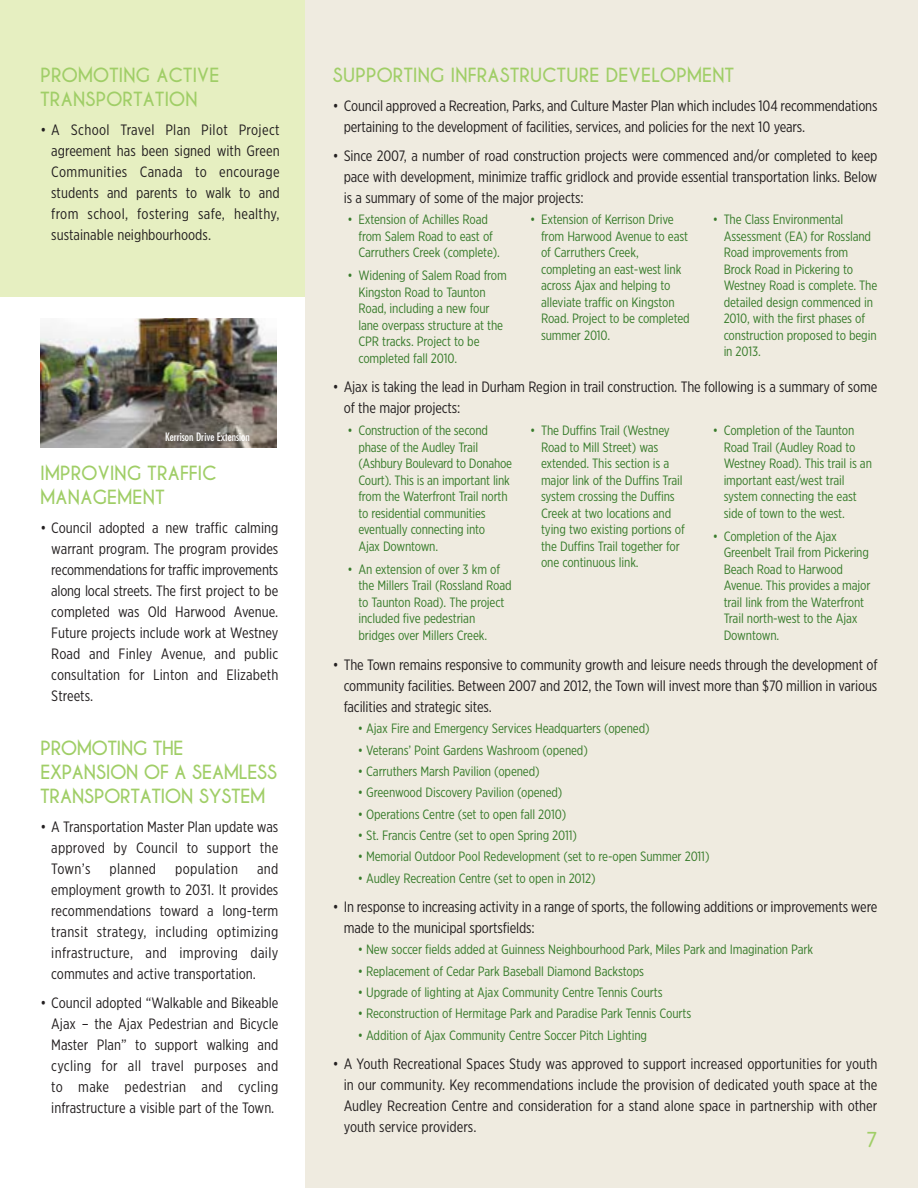
<style>
.page{position:relative;width:918px;height:1188px;background:#fff}
.page>*{position:absolute;margin:0;border:0;box-sizing:border-box;transform-origin:0 0}
.t1{font:21px/24px "Champagne&Limousines Thick";letter-spacing:.015em;color:#a0ce67}
.t2{font:21px "Folks";color:#a0ce67}
.t3{font:15px/21px "Gotham Extra Narrow";letter-spacing:-.01em;color:#231f20;text-align:justify}
.t4{font:15px "Gotham Extra Narrow";letter-spacing:.02em;color:#231f20}
.t5{font:13.5px/16.5px "Gotham Extra Narrow";letter-spacing:-.01em;color:#387c2b}
.t6{font:condensed 11.25px "Futura";color:#fff}
</style>
<div class="page">
<div style="left:0;top:0;width:306px;height:297px;background:#e6efc1"></div>
<div style="left:306px;top:0;width:612px;height:1188px;background:#efebe0"></div>
<img style="left:40px;top:318px;width:237px;height:129px">
<h1 class="t1" style="left:40px;top:64px;width:181px">PROMOTING ACTIVE<br>TRANSPORTATION</h1>
<p class="t3" style="left:51px;top:120px;width:230px;text-indent:-11px">• A School Travel Plan Pilot Project agreement has been signed with Green Communities Canada to encourage students and parents to walk to and from school, fostering safe, healthy, sustainable neighbourhoods.</p>
<p class="t6" style="left:165px;top:431px;width:86px">Kerrison Drive Extension</p>
<h1 class="t1" style="left:40px;top:462px;width:177px">IMPROVING TRAFFIC<br>MANAGEMENT</h1>
<p class="t3" style="left:51px;top:518px;width:229px;text-indent:-11px">• Council adopted a new traffic calming warrant program. The program provides recommendations for traffic improvements along local streets. The first project to be completed was Old Harwood Avenue.<br>Future projects include work at Westney Road and Finley Avenue, and public consultation for Linton and Elizabeth Streets.</p>
<h1 class="t1" style="left:40px;top:737px;width:238px">PROMOTING THE<br>EXPANSION OF A SEAMLESS<br>TRANSPORTATION SYSTEM</h1>
<p class="t3" style="left:51px;top:817px;width:229px;text-indent:-11px">• A Transportation Master Plan update was approved by Council to support the Town’s</p>
<p class="t3" style="left:51px;top:859px;width:229px;text-indent:206px">and employment growth to 2031. It provides recommendations toward a long-term transit strategy, including optimizing infrastructure, and improving daily commutes and active transportation.</p>
<p class="t3" style="left:51px;top:993px;width:229px;text-indent:-11px">• Council adopted “Walkable and Bikeable Ajax – the Ajax Pedestrian and Bicycle Master Plan” to support walking and cycling for all travel purposes and to make pedestrian and cycling infrastructure a visible part of the Town.</p>
<p class="t4" style="left:110px;top:863px;width:48px">planned</p>
<p class="t4" style="left:175px;top:863px;width:64px">population</p>
<h1 class="t1" style="left:333px;top:64px;width:403px">SUPPORTING INFRASTRUCTURE DEVELOPMENT</h1>
<p class="t3" style="left:344px;top:96px;width:535px;text-indent:-11px">• Council approved a Recreation, Parks, and Culture Master Plan which includes 104 recommendations pertaining to the development of facilities, services, and policies for the next 10 years.</p>
<p class="t3" style="left:344px;top:146px;width:535px;text-indent:-11px">• Since 2007, a number of road construction projects were commenced and/or completed to keep pace with development, minimize traffic gridlock and provide essential transportation links. Below is a summary of some of the major projects:</p>
<p class="t5" style="left:358px;top:212px;width:143px;text-indent:-11px">• Extension of Achilles Road from Salem Road to east of<br>Carruthers Creek (complete).</p>
<p class="t5" style="left:358px;top:268px;width:150px;text-indent:-11px">• Widening of Salem Road from<br>Kingston Road to Taunton<br>Road, including a new four lane overpass structure at the<br>CPR tracks. Project to be completed fall 2010.</p>
<p class="t5" style="left:541px;top:212px;width:150px;text-indent:-11px">• Extension of Kerrison Drive from Harwood Avenue to east of Carruthers Creek, completing an east-west link across Ajax and helping to alleviate traffic on Kingston<br>Road. Project to be completed summer 2010.</p>
<p class="t5" style="left:724px;top:212px;width:155px;text-indent:-11px">• The Class Environmental<br>Assessment (EA) for Rossland<br>Road improvements from<br>Brock Road in Pickering to<br>Westney Road is complete. The detailed design commenced in<br>2010, with the first phases of construction proposed to begin in 2013.</p>
<p class="t3" style="left:344px;top:377px;width:535px;text-indent:-11px">• Ajax is taking the lead in Durham Region in trail construction. The following is a summary of some of the major projects:</p>
<p class="t5" style="left:358px;top:423px;width:155px;text-indent:-11px">• Construction of the second phase of the Audley Trail (Ashbury Boulevard to Donahoe<br>Court). This is an important link from the Waterfront Trail north to residential communities eventually connecting into<br>Ajax Downtown.</p>
<p class="t5" style="left:358px;top:562px;width:155px;text-indent:-11px">• An extension of over 3 km of the Millers Trail (Rossland Road to Taunton Road). The project included five pedestrian bridges over Millers Creek.</p>
<p class="t5" style="left:541px;top:423px;width:145px;text-indent:-11px">• The Duffins Trail (Westney<br>Road to Mill Street) was extended. This section is a major link of the Duffins Trail system crossing the Duffins<br>Creek at two locations and tying two existing portions of the Duffins Trail together for one continuous link.</p>
<p class="t5" style="left:724px;top:423px;width:150px;text-indent:-11px">• Completion of the Taunton<br>Road Trail (Audley Road to<br>Westney Road). This trail is an important east/west trail system connecting the east side of town to the west.</p>
<p class="t5" style="left:724px;top:529px;width:148px;text-indent:-11px">• Completion of the Ajax<br>Greenbelt Trail from Pickering<br>Beach Road to Harwood<br>Avenue. This provides a major trail link from the Waterfront<br>Trail north-west to the Ajax<br>Downtown.</p>
<p class="t3" style="left:344px;top:655px;width:535px;text-indent:-11px">• The Town remains responsive to community growth and leisure needs through the development of community facilities. Between 2007 and 2012, the Town will invest more than $70 million in various facilities and strategic sites.</p>
<p class="t5" style="left:358px;top:721px;width:293px">• Ajax Fire and Emergency Services Headquarters (opened)</p>
<p class="t5" style="left:358px;top:743px;width:232px">• Veterans’ Point Gardens Washroom (opened)</p>
<p class="t5" style="left:358px;top:764px;width:183px">• Carruthers Marsh Pavilion (opened)</p>
<p class="t5" style="left:358px;top:785px;width:206px">• Greenwood Discovery Pavilion (opened)</p>
<p class="t5" style="left:358px;top:807px;width:210px">• Operations Centre (set to open fall 2010)</p>
<p class="t5" style="left:358px;top:828px;width:221px">• St. Francis Centre (set to open Spring 2011)</p>
<p class="t5" style="left:358px;top:849px;width:353px">• Memorial Outdoor Pool Redevelopment (set to re-open Summer 2011)</p>
<p class="t5" style="left:358px;top:871px;width:239px">• Audley Recreation Centre (set to open in 2012)</p>
<p class="t3" style="left:344px;top:897px;width:535px;text-indent:-11px">• In response to increasing activity in a range of sports, the following additions or improvements were made to the municipal sportsfields:</p>
<p class="t5" style="left:358px;top:942px;width:457px">• New soccer fields added at Guinness Neighbourhood Park, Miles Park and Imagination Park</p>
<p class="t5" style="left:358px;top:963px;width:288px">• Replacement of Cedar Park Baseball Diamond Backstops</p>
<p class="t5" style="left:358px;top:985px;width:306px">• Upgrade of lighting at Ajax Community Centre Tennis Courts</p>
<p class="t5" style="left:358px;top:1006px;width:335px">• Reconstruction of Hermitage Park and Paradise Park Tennis Courts</p>
<p class="t5" style="left:358px;top:1028px;width:291px">• Addition of Ajax Community Centre Soccer Pitch Lighting</p>
<p class="t3" style="left:344px;top:1054px;width:535px;text-indent:-11px">• A Youth Recreational Spaces Study was approved to support increased opportunities for youth in our community. Key recommendations include the provision of dedicated youth space at the Audley Recreation Centre and consideration for a stand alone space in partnership with other youth service providers.</p>
<h1 class="t2" style="left:866px;top:1131px;width:13px">7</h1>
</div>
